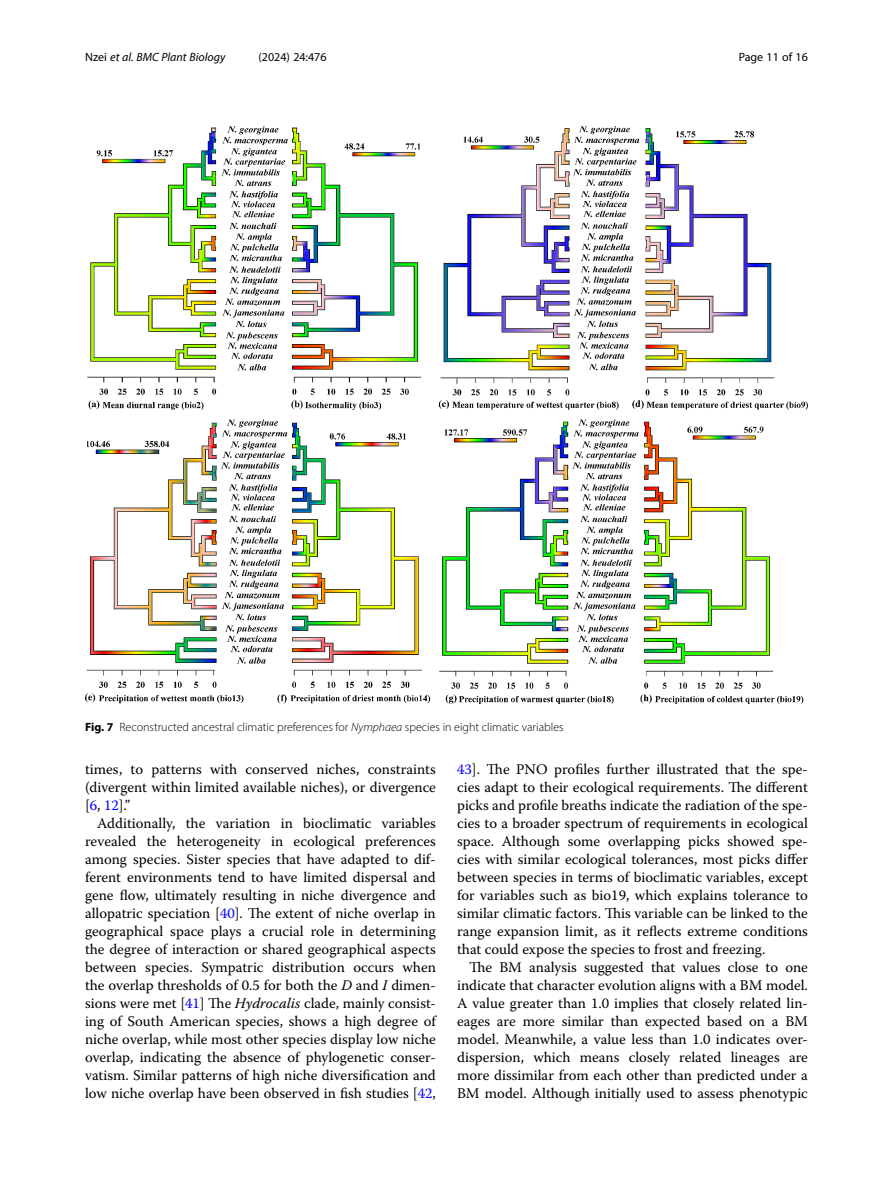
<style>
.page{position:relative;width:893px;height:1191px;background:#fff}
.page>*{position:absolute;margin:0;border:0;box-sizing:border-box;transform-origin:0 0}
.Body_Text_Indent{font:14.7px/18px "Warnock Pro";color:#000;text-align:justify}
.Figure_Caption{font:300 12px "Myriad Pro";color:#000}
.t1{font:italic 12px "Myriad Pro";color:#000}
.t2{font:12px "Myriad Pro";color:#000}
.s1{font-style:normal}
.s2{font-weight:700}
.s3{font-style:italic}
.s4{color:#00f}
</style>
<div class="page">
<img style="left:85px;top:126px;width:723px;height:577px">
<p class="t1" style="left:85px;top:50px;width:142px"><span class="s1">Nzei</span> et al. BMC Plant Biology</p>
<p class="t2" style="left:259px;top:50px;width:70px">(2024) 24:476</p>
<p class="t2" style="left:739px;top:50px;width:71px">Page 11 of 16</p>
<p class="Figure_Caption" style="left:85px;top:719px;width:480px"><span class="s2">Fig. 7</span> Reconstructed ancestral climatic preferences for <span class="s3">Nymphaea</span> species in eight climatic variables</p>
<p class="Body_Text_Indent" style="left:85px;top:760px;width:352px">times, to patterns with conserved niches, constraints (divergent within limited available niches), or divergence [<span class="s4">6</span>, <span class="s4">12</span>].”</p>
<p class="Body_Text_Indent" style="left:85px;top:814px;width:352px;text-indent:12px">Additionally, the variation in bioclimatic variables revealed the heterogeneity in ecological preferences among species. Sister species that have adapted to dif&shy;ferent environments tend to have limited dispersal and gene flow, ultimately resulting in niche divergence and allopatric speciation [<span class="s4">40</span>]. The extent of niche overlap in geographical space plays a crucial role in determining the degree of interaction or shared geographical aspects between species. Sympatric distribution occurs when the overlap thresholds of 0.5 for both the <span class="s3">D</span> and <span class="s3">I</span> dimen&shy;sions were met [<span class="s4">41</span>] The <span class="s3">Hydrocalis</span> clade, mainly consist&shy;ing of South American species, shows a high degree of niche overlap, while most other species display low niche overlap, indicating the absence of phylogenetic conser&shy;vatism. Similar patterns of high niche diversification and low niche overlap have been observed in fish studies [<span class="s4">42</span>,</p>
<p class="Body_Text_Indent" style="left:457px;top:760px;width:352px"><span class="s4">43</span>]. The PNO profiles further illustrated that the spe&shy;cies adapt to their ecological requirements. The different picks and profile breaths indicate the radiation of the spe&shy;cies to a broader spectrum of requirements in ecological space. Although some overlapping picks showed spe&shy;cies with similar ecological tolerances, most picks differ between species in terms of bioclimatic variables, except for variables such as bio19, which explains tolerance to similar climatic factors. This variable can be linked to the range expansion limit, as it reflects extreme conditions that could expose the species to frost and freezing.</p>
<p class="Body_Text_Indent" style="left:457px;top:958px;width:352px;text-indent:12px">The BM analysis suggested that values close to one indicate that character evolution aligns with a BM model.<br>A value greater than 1.0 implies that closely related lin&shy;eages are more similar than expected based on a BM model. Meanwhile, a value less than 1.0 indicates over&shy;dispersion, which means closely related lineages are more dissimilar from each other than predicted under a BM model. Although initially used to assess phenotypic</p>
</div>
